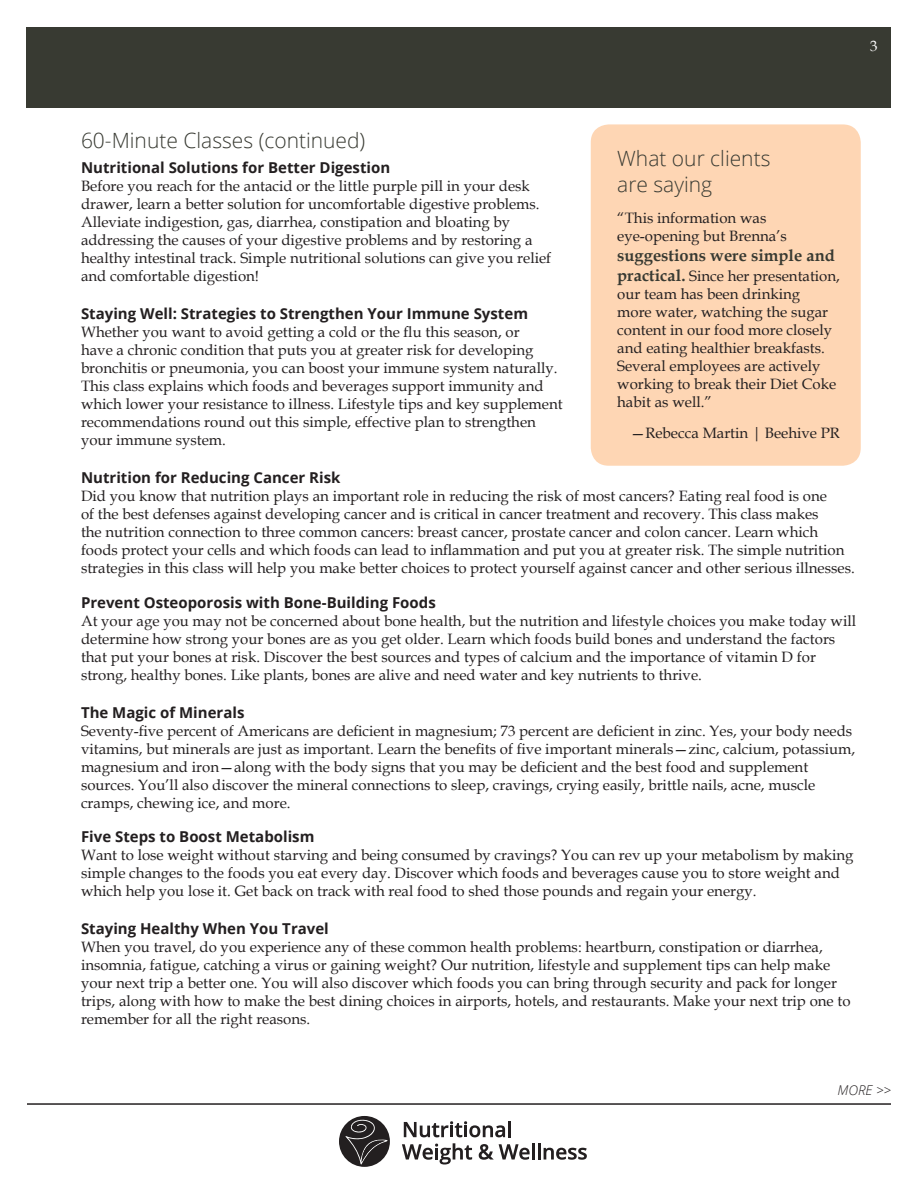
<style>
.page{position:relative;width:918px;height:1188px;background:#fff}
.page>*{position:absolute;margin:0;border:0;box-sizing:border-box;transform-origin:0 0}
.t1{font:300 21px "Open Sans";color:#383a32}
.body_copy{font:700 16.5px "Book Antiqua";color:#383a32}
.body_copy-2{font:15px/18px "Book Antiqua";color:#231f20}
.header2{font:700 15px "Open Sans";color:#231f20}
.t2{font:15px "Book Antiqua";color:#fff}
.t3{font:italic 300 13.5px "Open Sans";color:#231f20}
.s1{font-weight:700;font-size:16.5px;color:#383a32}
</style>
<div class="page">
<div style="left:27px;top:27px;width:864px;height:81px;background:#383a32"></div>
<hr style="left:27px;top:1103px;width:864px;height:2px;background:#231f20">
<svg style="left:404px;top:1121px;width:101px;height:16px"></svg>
<hr style="left:508px;top:1121px;width:3px;height:16px;background:#231f20">
<svg style="left:402px;top:1143px;width:70px;height:22px"></svg>
<svg style="left:479px;top:1144px;width:51px;height:16px"></svg>
<hr style="left:532px;top:1143px;width:3px;height:17px;background:#231f20">
<hr style="left:538px;top:1143px;width:3px;height:17px;background:#231f20">
<svg style="left:544px;top:1148px;width:43px;height:12px"></svg>
<svg style="left:339px;top:1116px;width:51px;height:51px"></svg>
<div style="left:591px;top:124px;width:270px;height:342px;background:#fed6b4;border-radius:18px"></div>
<p class="t2" style="left:870px;top:36px;width:9px">3</p>
<p class="t1" style="left:81px;top:126px;width:286px">60-Minute Classes (continued)</p>
<p class="header2" style="left:81px;top:157px;width:311px">Nutritional Solutions for Better Digestion</p>
<p class="body_copy-2" style="left:81px;top:176px;width:472px">Before you reach for the antacid or the little purple pill in your desk drawer, learn a better solution for uncomfortable digestive problems.<br>Alleviate indigestion, gas, diarrhea, constipation and bloating by addressing the causes of your digestive problems and by restoring a healthy intestinal track. Simple nutritional solutions can give you relief and comfortable digestion!</p>
<p class="header2" style="left:81px;top:303px;width:449px">Staying Well: Strategies to Strengthen Your Immune System</p>
<p class="body_copy-2" style="left:81px;top:323px;width:483px">Whether you want to avoid getting a cold or the flu this season, or<br>have a chronic condition that puts you at greater risk for developing bronchitis or pneumonia, you can boost your immune system naturally.<br>This class explains which foods and beverages support immunity and which lower your resistance to illness. Lifestyle tips and key supplement recommendations round out this simple, effective plan to strengthen your immune system.</p>
<p class="header2" style="left:81px;top:467px;width:261px">Nutrition for Reducing Cancer Risk</p>
<p class="body_copy-2" style="left:81px;top:487px;width:775px">Did you know that nutrition plays an important role in reducing the risk of most cancers? Eating real food is one<br>of the best defenses against developing cancer and is critical in cancer treatment and recovery. This class makes<br>the nutrition connection to three common cancers: breast cancer, prostate cancer and colon cancer. Learn which foods protect your cells and which foods can lead to inflammation and put you at greater risk. The simple nutrition strategies in this class will help you make better choices to protect yourself against cancer and other serious illnesses.</p>
<p class="header2" style="left:81px;top:592px;width:356px">Prevent Osteoporosis with Bone-Building Foods</p>
<p class="body_copy-2" style="left:81px;top:611px;width:777px">At your age you may not be concerned about bone health, but the nutrition and lifestyle choices you make today will determine how strong your bones are as you get older. Learn which foods build bones and understand the factors that put your bones at risk. Discover the best sources and types of calcium and the importance of vitamin D for strong, healthy bones. Like plants, bones are alive and need water and key nutrients to thrive.</p>
<p class="header2" style="left:81px;top:702px;width:165px">The Magic of Minerals</p>
<p class="body_copy-2" style="left:81px;top:721px;width:776px">Seventy-five percent of Americans are deficient in magnesium; 73 percent are deficient in zinc. Yes, your body needs vitamins, but minerals are just as important. Learn the benefits of five important minerals—zinc, calcium, potassium, magnesium and iron—along with the body signs that you may be deficient and the best food and supplement sources. You’ll also discover the mineral connections to sleep, cravings, crying easily, brittle nails, acne, muscle cramps, chewing ice, and more.</p>
<p class="header2" style="left:81px;top:826px;width:235px">Five Steps to Boost Metabolism</p>
<p class="body_copy-2" style="left:81px;top:846px;width:774px">Want to lose weight without starving and being consumed by cravings? You can rev up your metabolism by making simple changes to the foods you eat every day. Discover which foods and beverages cause you to store weight and which help you lose it. Get back on track with real food to shed those pounds and regain your energy.</p>
<p class="header2" style="left:81px;top:918px;width:249px">Staying Healthy When You Travel</p>
<p class="body_copy-2" style="left:81px;top:938px;width:771px">When you travel, do you experience any of these common health problems: heartburn, constipation or diarrhea, insomnia, fatigue, catching a virus or gaining weight? Our nutrition, lifestyle and supplement tips can help make your next trip a better one. You will also discover which foods you can bring through security and pack for longer trips, along with how to make the best dining choices in airports, hotels, and restaurants. Make your next trip one to remember for all the right reasons.</p>
<p class="t1" style="left:617px;top:144px;width:155px">What our clients</p>
<p class="t1" style="left:617px;top:170px;width:96px">are saying</p>
<p class="body_copy-2" style="left:617px;top:209px;width:171px">“This information was eye-opening but Brenna’s</p>
<p class="body_copy" style="left:617px;top:244px;width:219px">suggestions were simple and</p>
<p class="body_copy-2" style="left:617px;top:266px;width:224px"><span class="s1">practical.</span> Since her presentation, our team has been drinking<br>more water, watching the sugar content in our food more closely and eating healthier breakfasts.<br>Several employees are actively working to break their Diet Coke habit as well.”</p>
<p class="body_copy-2" style="left:630px;top:424px;width:211px">—Rebecca Martin | Beehive PR</p>
<p class="t3" style="left:837px;top:1081px;width:55px">MORE &gt;&gt;</p>
</div>
